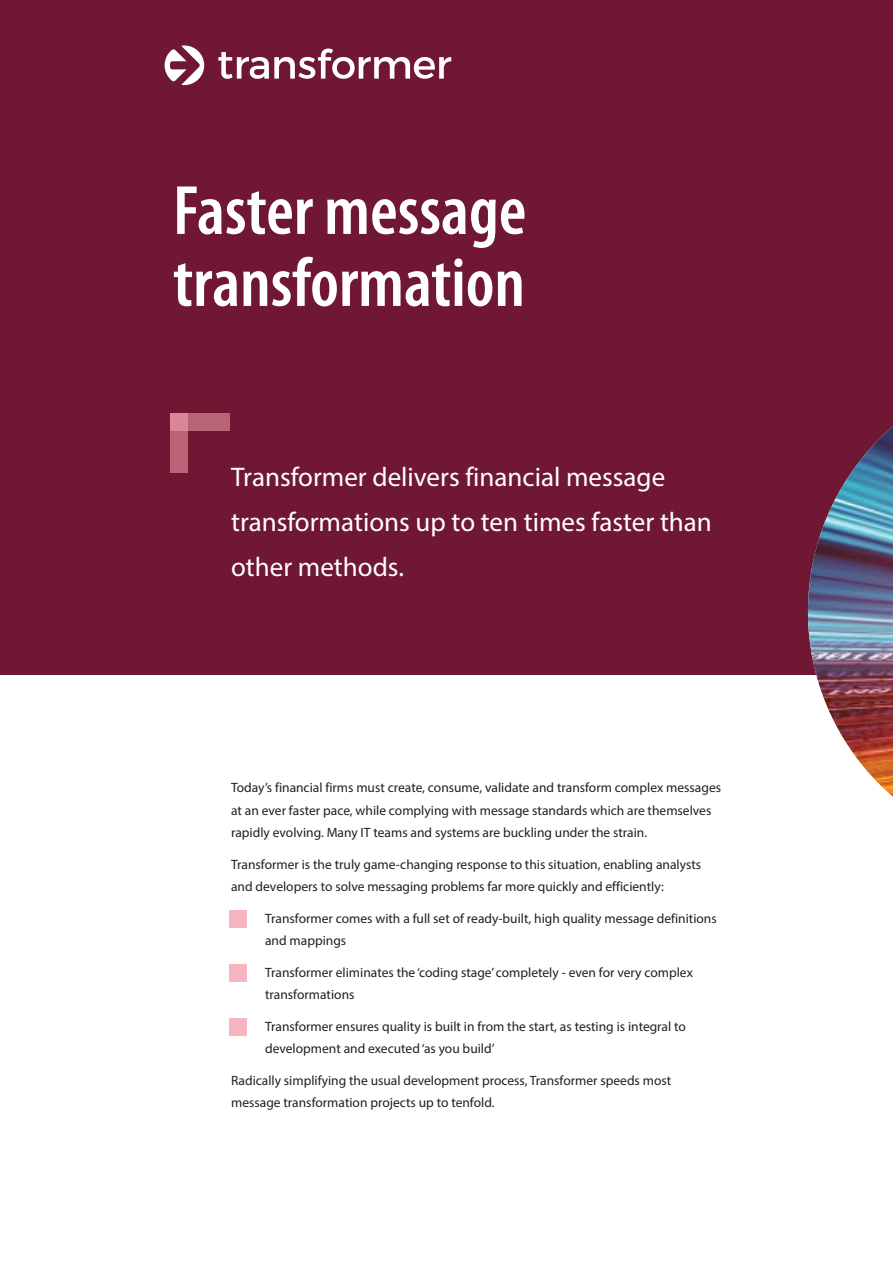
<style>
.page{position:relative;width:893px;height:1263px;background:#fff}
.page>*{position:absolute;margin:0;border:0;box-sizing:border-box;transform-origin:0 0}
.t1{font:600 condensed 70.35px/72px "Myriad Pro";color:#fff}
.t2{font:27px/45px "Myriad Pro";color:#fff}
.t3{font:13.5px/22.5px "Myriad Pro";color:#231f20}
</style>
<div class="page">
<div style="left:0;top:0;width:893px;height:675px;background:#701734"></div>
<div style="left:170px;top:430px;width:17px;height:42px;background:#b96476"></div>
<div style="left:187px;top:413px;width:43px;height:17px;background:#b96476"></div>
<div style="left:170px;top:413px;width:17px;height:17px;background:#dc8799"></div>
<img style="left:808px;top:426px;width:85px;height:371px">
<div style="left:229px;top:910px;width:17px;height:17px;background:#f7b4c1"></div>
<div style="left:229px;top:964px;width:17px;height:17px;background:#f7b4c1"></div>
<div style="left:229px;top:1018px;width:17px;height:17px;background:#f7b4c1"></div>
<svg style="left:218px;top:48px;width:233px;height:31px"></svg>
<svg style="left:165px;top:46px;width:39px;height:39px"></svg>
<h1 class="t1" style="left:173px;top:181px;width:355px">Faster message transformation</h1>
<h2 class="t2" style="left:231px;top:457px;width:482px">Transformer delivers financial message transformations up to ten times faster than other methods.</h2>
<p class="t3" style="left:231px;top:777px;width:491px">Today’s financial firms must create, consume, validate and transform complex messages at an ever faster pace, while complying with message standards which are themselves rapidly evolving. Many IT teams and systems are buckling under the strain.</p>
<p class="t3" style="left:231px;top:854px;width:472px">Transformer is the truly game-changing response to this situation, enabling analysts and developers to solve messaging problems far more quickly and efficiently:</p>
<p class="t3" style="left:265px;top:908px;width:453px">Transformer comes with a full set of ready-built, high quality message definitions and mappings</p>
<p class="t3" style="left:265px;top:962px;width:429px">Transformer eliminates the ‘coding stage’ completely - even for very complex transformations</p>
<p class="t3" style="left:265px;top:1016px;width:422px">Transformer ensures quality is built in from the start, as testing is integral to development and executed ‘as you build’</p>
<p class="t3" style="left:231px;top:1070px;width:442px">Radically simplifying the usual development process, Transformer speeds most message transformation projects up to tenfold.</p>
</div>
